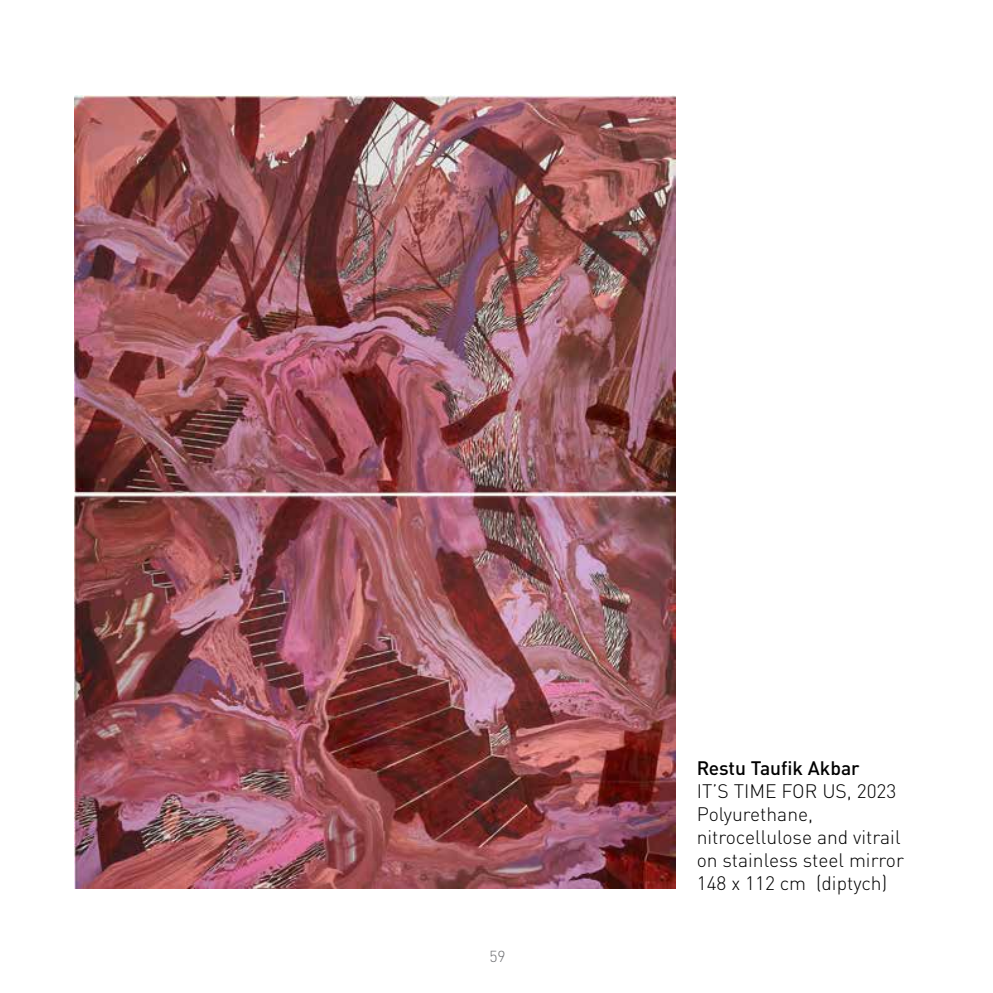
<style>
.page{position:relative;width:993px;height:993px;background:#fff}
.page>*{position:absolute;margin:0;border:0;box-sizing:border-box;transform-origin:0 0}
.t1{font:300 19.25px/23.1px "DIN Pro";color:#000}
.t2{font:500 19.25px "DIN Pro";color:#000}
.t3{font:300 15.75px "DIN Pro";color:#6d6e71}
</style>
<div class="page">
<img style="left:74px;top:95px;width:601px;height:793px">
<p class="t3" style="left:489px;top:943px;width:18px">59</p>
<p class="t2" style="left:696px;top:751px;width:164px">Restu Taufik Akbar</p>
<p class="t1" style="left:696px;top:777px;width:208px">IT’S TIME FOR US, 2023<br>Polyurethane, nitrocellulose and vitrail on stainless steel mirror<br>148 x 112 cm (diptych)</p>
</div>
